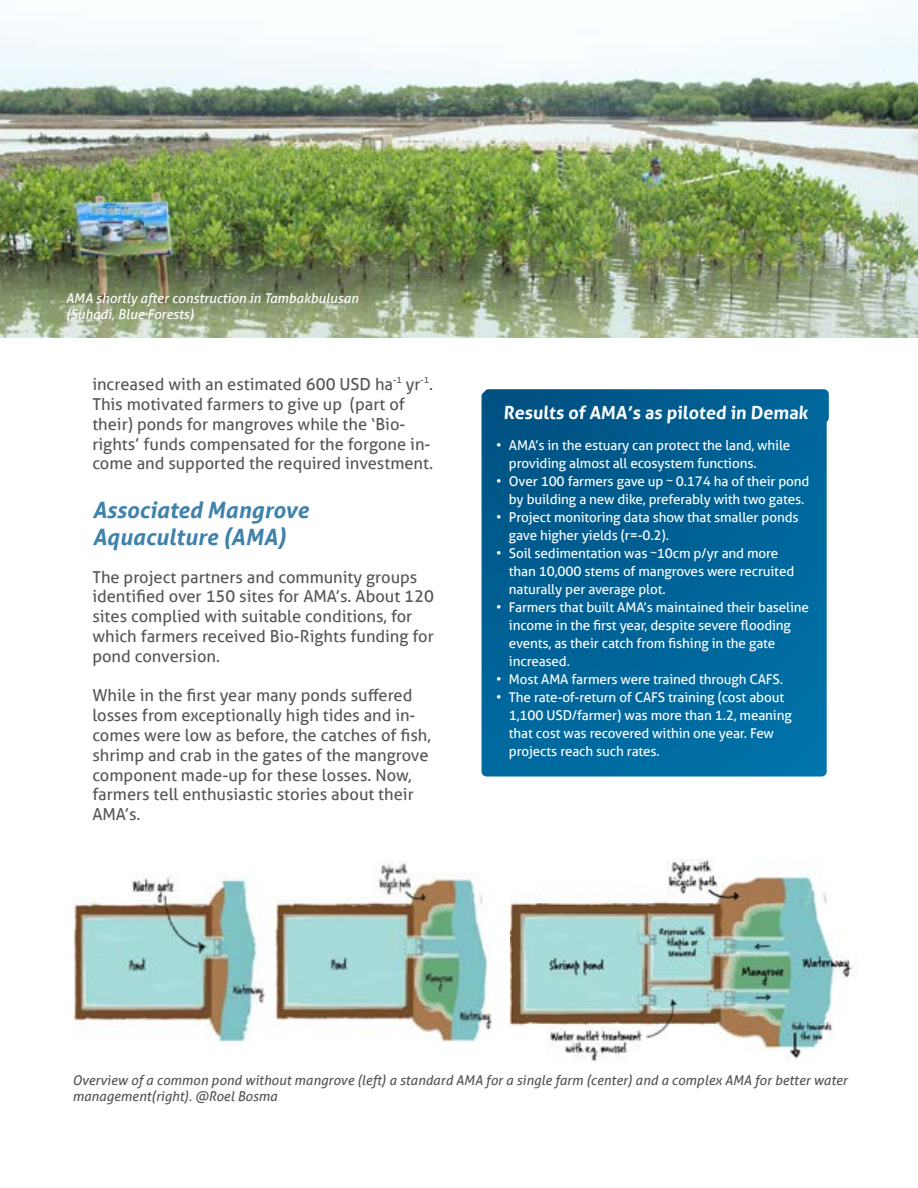
<style>
.page{position:relative;width:918px;height:1188px;background:#fff}
.page>*{position:absolute;margin:0;border:0;box-sizing:border-box;transform-origin:0 0}
.t1{font:italic 700 22.5px/27px "Aller";color:#3f82ac}
.t2{font:700 18px "Aller";color:#fff}
.t3{font:16.5px/19.8px "Aller";color:#585758}
.t4{font:13.5px/18px "Aller";letter-spacing:-.01em;color:#fff}
.t5{font:italic 13.5px/16.2px "Aller";color:#585758}
.t6{font:italic 13.5px/16.2px "Aller";color:#fff}
.t7{font:9px "Aller";color:#585758}
</style>
<div class="page">
<img style="left:0;top:21px;width:918px;height:316px">
<img style="left:72px;top:860px;width:420px;height:182px">
<img style="left:511px;top:858px;width:347px;height:204px">
<svg style="left:485px;top:389px;width:344px;height:33px"></svg>
<svg style="left:482px;top:391px;width:345px;height:386px;background:#006397"></svg>
<p class="t6" style="left:66px;top:290px;width:294px">AMA shortly after construction in Tambakbulusan (Suhadi, Blue Forests)</p>
<p class="t3" style="left:92px;top:374px;width:302px">increased with an estimated 600 USD ha</p>
<p class="t7" style="left:393px;top:374px;width:10px">-1</p>
<p class="t7" style="left:421px;top:374px;width:10px">-1</p>
<p class="t3" style="left:406px;top:374px;width:16px">yr</p>
<p class="t3" style="left:429px;top:374px;width:5px">.</p>
<p class="t3" style="left:92px;top:394px;width:342px">This motivated farmers to give up (part of their) ponds for mangroves while the ‘Bio&shy;rights’ funds compensated for the forgone in&shy;come and supported the required investment.</p>
<h1 class="t1" style="left:92px;top:496px;width:218px">Associated Mangrove<br>Aquaculture (AMA)</h1>
<p class="t3" style="left:92px;top:567px;width:343px">The project partners and community groups identified over 150 sites for AMA’s. About 120 sites complied with suitable conditions, for which farmers received Bio-Rights funding for pond conversion.</p>
<p class="t3" style="left:92px;top:686px;width:340px">While in the first year many ponds suffered losses from exceptionally high tides and in&shy;comes were low as before, the catches of fish, shrimp and crab in the gates of the mangrove component made-up for these losses. Now, farmers tell enthusiastic stories about their AMA’s.</p>
<h2 class="t2" style="left:504px;top:402px;width:308px">Results of AMA’s as piloted in Demak</h2>
<p class="t4" style="left:509px;top:436px;width:283px;text-indent:-13px">• AMA’s in the estuary can protect the land, while providing almost all ecosystem functions.</p>
<p class="t4" style="left:496px;top:472px;width:315px;text-align:center">• Over 100 farmers gave up ~ 0.174 ha of their pond by building a new dike, preferably with two gates.</p>
<p class="t4" style="left:509px;top:508px;width:291px;text-indent:-13px">• Project monitoring data show that smaller ponds gave higher yields (r=-0.2).</p>
<p class="t4" style="left:509px;top:544px;width:287px;text-indent:-13px">• Soil sedimentation was ~10cm p/yr and more than 10,000 stems of mangroves were recruited naturally per average plot.</p>
<p class="t4" style="left:509px;top:598px;width:302px;text-indent:-13px">• Farmers that built AMA’s maintained their baseline income in the first year, despite severe flooding events, as their catch from fishing in the gate increased.</p>
<p class="t4" style="left:496px;top:670px;width:288px">• Most AMA farmers were trained through CAFS.</p>
<p class="t4" style="left:509px;top:688px;width:284px;text-indent:-13px">• The rate-of-return of CAFS training (cost about 1,100 USD/farmer) was more than 1.2, meaning that cost was recovered within one year. Few projects reach such rates.</p>
<p class="t5" style="left:72px;top:1072px;width:777px">Overview of a common pond without mangrove (left) a standard AMA for a single farm (center) and a complex AMA for better water management(right). @Roel Bosma</p>
</div>
